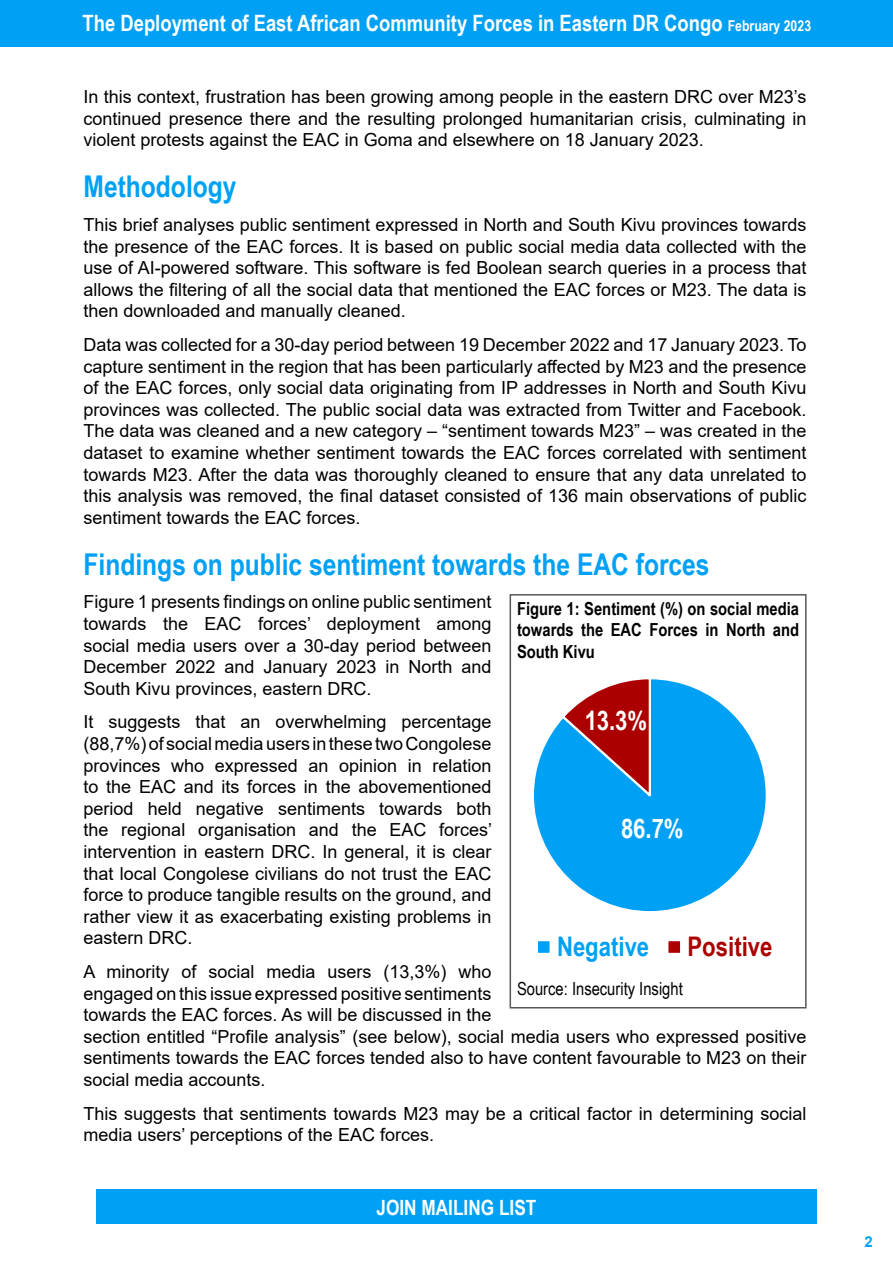
<style>
.page{position:relative;width:893px;height:1263px;background:#fff}
.page>*{position:absolute;margin:0;border:0;box-sizing:border-box;transform-origin:0 0}
.t1{font:700 30px "Arial Narrow";color:#00a1f4}
.t2{font:700 27px "Arial Narrow";color:#fff}
.t3{font:700 27px "Arial Narrow";color:#00a1f4}
.t4{font:700 27px "Arial Narrow";color:#ac0000}
.t5{font:700 22.5px "Arial Narrow";color:#fff}
.t6{font:700 21px "Arial Narrow";color:#fff}
.t7{font:18px/21.6px "Arial";color:#000;text-align:justify}
.t8{font:700 18px/21.6px "Arial Narrow";color:#000;text-align:justify}
.t9{font:18px "Arial Narrow";color:#000}
.t10{font:700 15px "Arial";color:#00a1f4}
.s1{font-size:15px}
</style>
<div class="page">
<div style="left:0;top:0;width:893px;height:46px;background:#00a1f4"></div>
<div style="left:96px;top:1190px;width:720px;height:34px;background:#00a1f4"></div>
<div style="left:510px;top:594px;width:297px;height:414px;border:2px solid #585858"></div>
<svg style="left:534px;top:679px;width:232px;height:233px"></svg>
<svg style="left:560px;top:679px;width:92px;height:121px;background:#7c6280"></svg>
<div style="left:536px;top:939px;width:16px;height:16px;background:#00a1f4;border:2px solid #fff"></div>
<div style="left:666px;top:939px;width:16px;height:16px;background:#ac0000;border:2px solid #fff"></div>
<p class="t5" style="left:82px;top:6px;width:730px">The Deployment of East African Community Forces in Eastern DR Congo <span class="s1">February 2023</span></p>
<p class="t7" style="left:84px;top:86px;width:725px">In this context, frustration has been growing among people in the eastern DRC over M23’s continued presence there and the resulting prolonged humanitarian crisis, culminating in violent protests against the EAC in Goma and elsewhere on 18 January 2023.</p>
<h1 class="t1" style="left:84px;top:164px;width:155px">Methodology</h1>
<p class="t7" style="left:84px;top:214px;width:725px">This brief analyses public sentiment expressed in North and South Kivu provinces towards the presence of the EAC forces. It is based on public social media data collected with the use of AI-powered software. This software is fed Boolean search queries in a process that allows the filtering of all the social data that mentioned the EAC forces or M23. The data is then downloaded and manually cleaned.</p>
<p class="t7" style="left:84px;top:334px;width:725px">Data was collected for a 30-day period between 19 December 2022 and 17 January 2023. To capture sentiment in the region that has been particularly affected by M23 and the presence of the EAC forces, only social data originating from IP addresses in North and South Kivu provinces was collected. The public social data was extracted from Twitter and Facebook.<br>The data was cleaned and a new category – “sentiment towards M23” – was created in the dataset to examine whether sentiment towards the EAC forces correlated with sentiment towards M23. After the data was thoroughly cleaned to ensure that any data unrelated to this analysis was removed, the final dataset consisted of 136 main observations of public sentiment towards the EAC forces.</p>
<h1 class="t1" style="left:84px;top:541px;width:628px">Findings on public sentiment towards the EAC forces</h1>
<p class="t7" style="left:84px;top:591px;width:410px">Figure 1 presents findings on online public sentiment towards the EAC forces’ deployment among social media users over a 30-day period between December 2022 and January 2023 in North and South Kivu provinces, eastern DRC.</p>
<p class="t7" style="left:84px;top:711px;width:410px">It suggests that an overwhelming percentage (88,7%) of social media users in these two Congolese provinces who expressed an opinion in relation to the EAC and its forces in the abovementioned period held negative sentiments towards both the regional organisation and the EAC forces’ intervention in eastern DRC. In general, it is clear that local Congolese civilians do not trust the EAC force to produce tangible results on the ground, and rather view it as exacerbating existing problems in eastern DRC.</p>
<p class="t7" style="left:84px;top:961px;width:724px;text-align:left">A minority of social media users (13,3%) who<br>engaged on this issue expressed positive sentiments<br>towards the EAC forces. As will be discussed in the<br>section entitled “Profile analysis” (see below), social media users who expressed positive sentiments towards the EAC forces tended also to have content favourable to M23 on their social media accounts.</p>
<p class="t7" style="left:84px;top:1102px;width:724px">This suggests that sentiments towards M23 may be a critical factor in determining social media users’ perceptions of the EAC forces.</p>
<p class="t8" style="left:517px;top:597px;width:284px">Figure 1: Sentiment (%) on social media towards the EAC Forces in North and South Kivu</p>
<h2 class="t2" style="left:585px;top:700px;width:64px">13.3%</h2>
<h2 class="t2" style="left:621px;top:808px;width:64px">86.7%</h2>
<h2 class="t3" style="left:557px;top:926px;width:94px">Negative</h2>
<h2 class="t4" style="left:687px;top:926px;width:86px">Positive</h2>
<p class="t9" style="left:517px;top:976px;width:167px">Source: Insecurity Insight</p>
<p class="t6" style="left:377px;top:1191px;width:161px">JOIN MAILING LIST</p>
<p class="t10" style="left:864px;top:1231px;width:10px">2</p>
</div>
